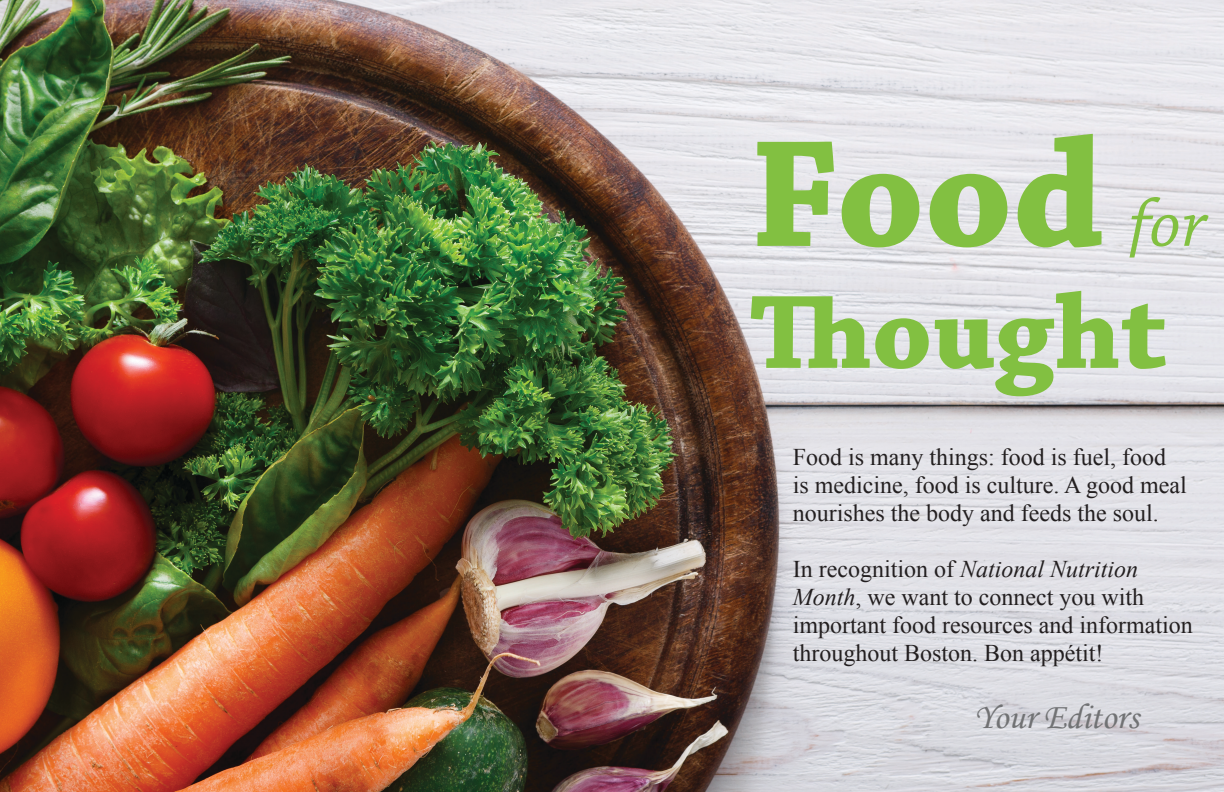
<style>
.page{position:relative;width:1224px;height:792px;background:#fff}
.page>*{position:absolute;margin:0;border:0;box-sizing:border-box;transform-origin:0 0}
.t1{font:700 160px "Chaparral Pro";color:#82c041}
.t2{font:700 110px "Chaparral Pro";letter-spacing:.005em;color:#82c041}
.t3{font:italic 72px "Chaparral Pro";color:#82c041}
.t4{font:36px "Monotype Corsiva";color:#717274}
.t5{font:24px/28px "Times New Roman";color:#231f20}
.s1{font-style:italic}
</style>
<div class="page">
<img style="left:0;top:0;width:1224px;height:792px">
<p class="t1" style="left:750px;top:101px;width:356px">Food</p>
<p class="t3" style="left:1129px;top:183px;width:81px">for</p>
<p class="t2" style="left:750px;top:268px;width:419px">Thought</p>
<p class="t5" style="left:793px;top:443px;width:395px">Food is many things: food is fuel, food is medicine, food is culture. A good meal nourishes the body and feeds the soul.</p>
<p class="t5" style="left:793px;top:555px;width:401px">In recognition of <span class="s1">National Nutrition Month</span>, we want to connect you with important food resources and information throughout Boston. Bon appétit!</p>
<p class="t4" style="left:974px;top:695px;width:166px">Your Editors</p>
</div>
